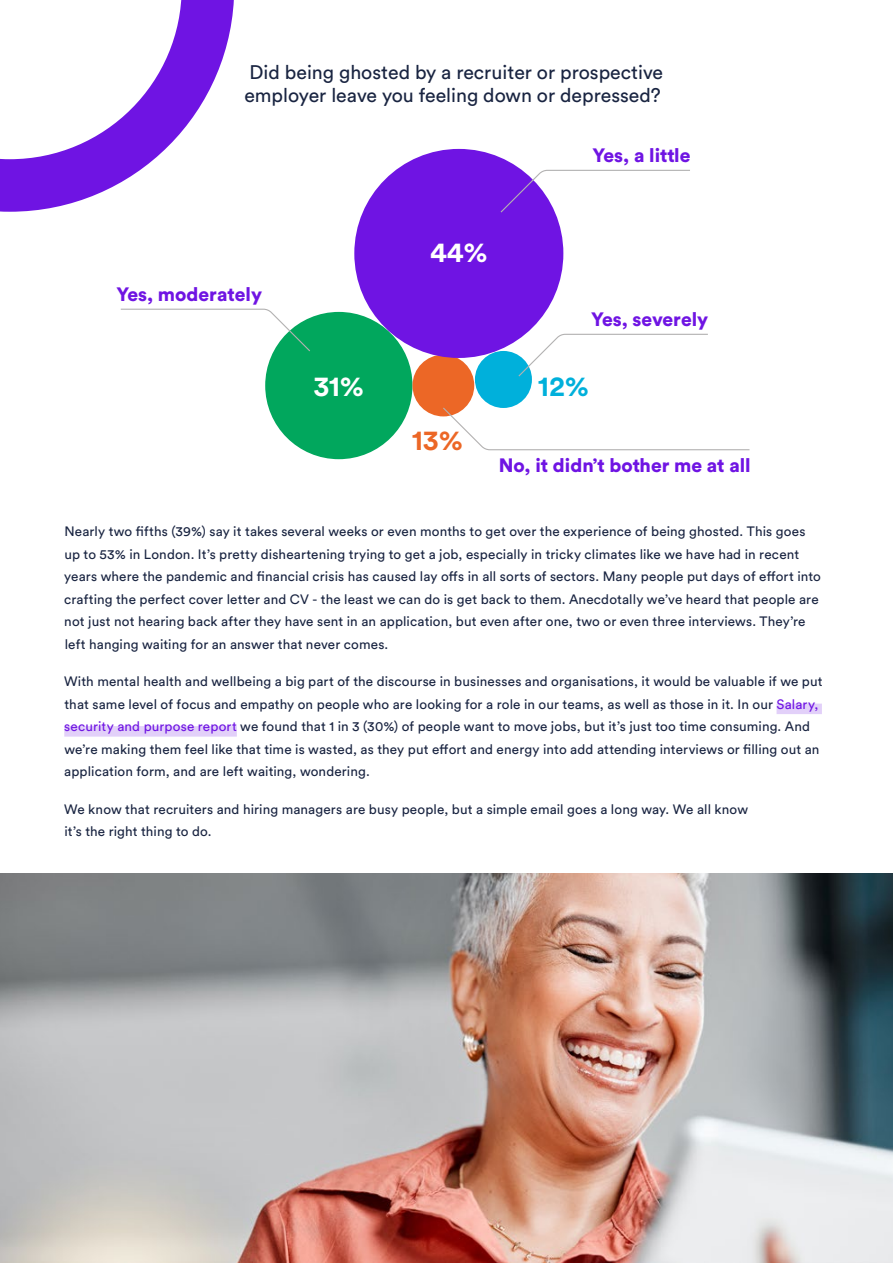
<style>
.page{position:relative;width:893px;height:1263px;background:#fff}
.page>*{position:absolute;margin:0;border:0;box-sizing:border-box;transform-origin:0 0}
.t1{font:700 28.2px "Circular Std";color:#fff}
.t2{font:700 28.2px "Circular Std";color:#00b0db}
.t3{font:700 28.2px "Circular Std";color:#ec6726}
.t4{font:19.5px/23.4px "Circular Std";color:#192441}
.t5{font:900 19.2px "Circular Std";color:#6f14e3}
.t6{font:13.5px/22.5px "Circular Std";letter-spacing:.01em;color:#192441}
.s1{color:#6f14e3}
</style>
<div class="page">
<hr style="left:892px;top:0;width:1px;height:581px;background:#fafafa">
<svg style="left:0;top:0;width:234px;height:212px"></svg>
<div style="left:776px;top:704px;width:46px;height:10px;background:#e2d0f9"></div>
<div style="left:64px;top:726px;width:173px;height:11px;background:#e2d0f9"></div>
<div style="left:265px;top:312px;width:147px;height:147px;background:#01a75d;border-radius:50%"></div>
<div style="left:412px;top:355px;width:62px;height:61px;background:#ec6726;border-radius:50%"></div>
<div style="left:354px;top:149px;width:209px;height:209px;background:#6f14e3;border-radius:50%"></div>
<div style="left:475px;top:351px;width:57px;height:57px;background:#00b0db;border-radius:50%"></div>
<svg style="left:500px;top:169px;width:190px;height:45px"></svg>
<svg style="left:517px;top:333px;width:191px;height:45px"></svg>
<svg style="left:120px;top:308px;width:191px;height:45px"></svg>
<svg style="left:442px;top:406px;width:308px;height:45px"></svg>
<img style="left:0;top:874px;width:893px;height:389px">
<h2 class="t4" style="left:244px;top:60px;width:420px">Did being ghosted by a recruiter or prospective employer leave you feeling down or depressed?</h2>
<h3 class="t5" style="left:116px;top:281px;width:147px">Yes, moderately</h3>
<h1 class="t1" style="left:314px;top:368px;width:52px">31%</h1>
<h3 class="t5" style="left:593px;top:142px;width:99px">Yes, a little</h3>
<h1 class="t1" style="left:430px;top:234px;width:59px">44%</h1>
<h1 class="t3" style="left:412px;top:422px;width:52px">13%</h1>
<h3 class="t5" style="left:591px;top:306px;width:119px">Yes, severely</h3>
<h1 class="t2" style="left:538px;top:368px;width:52px">12%</h1>
<h3 class="t5" style="left:499px;top:453px;width:253px">No, it didn’t bother me at all</h3>
<p class="t6" style="left:64px;top:520px;width:758px">Nearly two fifths (39%) say it takes several weeks or even months to get over the experience of being ghosted. This goes up to 53% in London. It’s pretty disheartening trying to get a job, especially in tricky climates like we have had in recent years where the pandemic and financial crisis has caused lay offs in all sorts of sectors. Many people put days of effort into crafting the perfect cover letter and CV - the least we can do is get back to them. Anecdotally we’ve heard that people are not just not hearing back after they have sent in an application, but even after one, two or even three interviews. They’re left hanging waiting for an answer that never comes.</p>
<p class="t6" style="left:64px;top:670px;width:760px">With mental health and wellbeing a big part of the discourse in businesses and organisations, it would be valuable if we put that same level of focus and empathy on people who are looking for a role in our teams, as well as those in it. In our <span class="s1">Salary, security and purpose report</span> we found that 1 in 3 (30%) of people want to move jobs, but it’s just too time consuming. And we’re making them feel like that time is wasted, as they put effort and energy into add attending interviews or filling out an application form, and are left waiting, wondering.</p>
<p class="t6" style="left:64px;top:798px;width:685px">We know that recruiters and hiring managers are busy people, but a simple email goes a long way. We all know it’s the right thing to do.</p>
</div>
